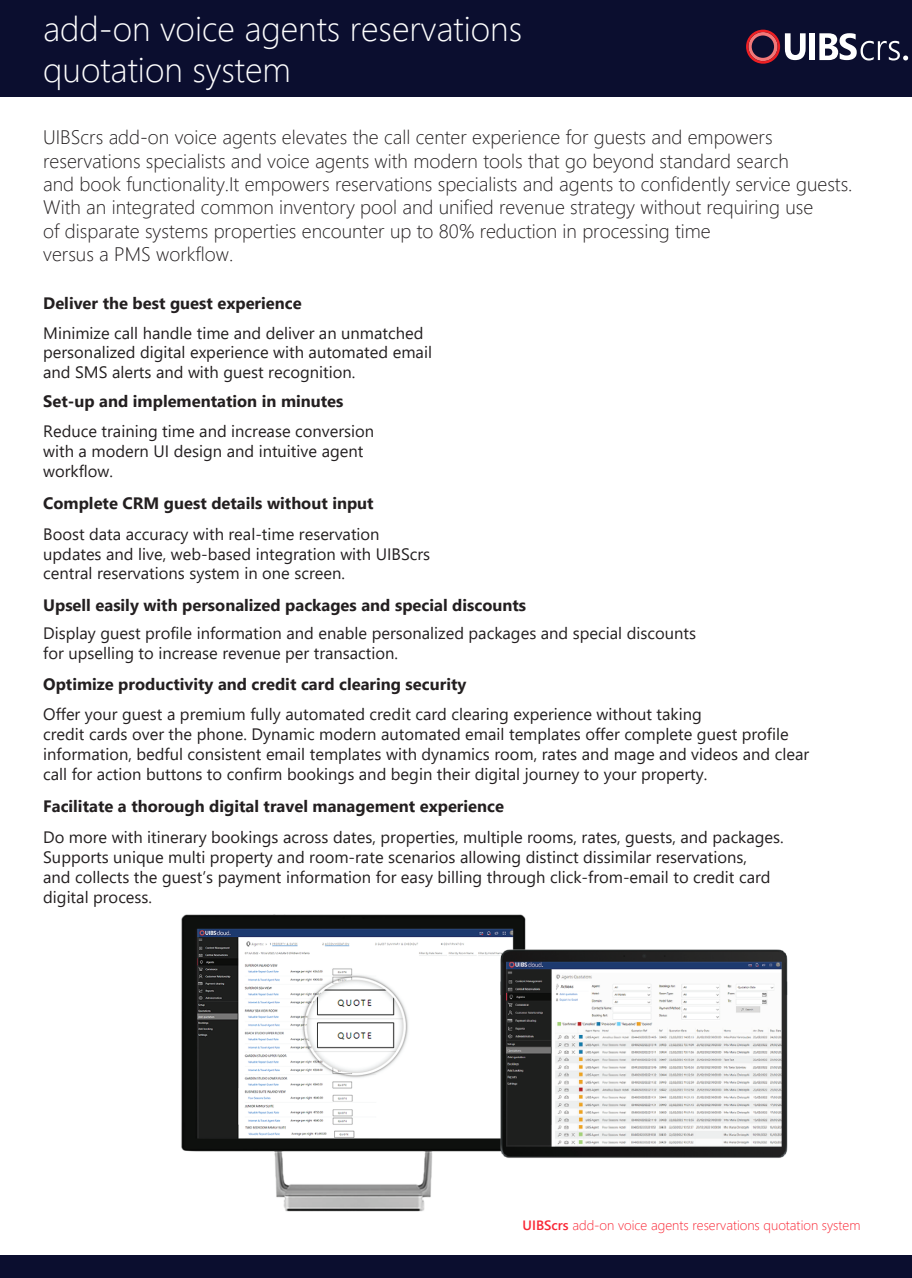
<style>
.page{position:relative;width:912px;height:1278px;background:#fff}
.page>*{position:absolute;margin:0;border:0;box-sizing:border-box;transform-origin:0 0}
.t1{font:300 34.5px/41.4px "Segoe UI";color:#fff}
.t2{font:300 19.5px/23.4px "Segoe UI";color:#231f20}
.t3{font:16.5px/19.8px "Segoe UI";color:#231f20}
.t4{font:700 16.5px "Segoe UI";color:#231f20}
.t5{font:300 13.5px "Segoe UI";color:#f92634}
.s1{font-weight:600}
</style>
<div class="page">
<div style="left:0;top:1254px;width:911px;height:23px;background:#0b0e2f"></div>
<div style="left:0;top:0;width:911px;height:96px;background:#0b0e2f"></div>
<svg style="left:746px;top:30px;width:59px;height:34px"></svg>
<div style="left:809px;top:33px;width:5px;height:27px;background:#fff"></div>
<svg style="left:819px;top:33px;width:88px;height:27px"></svg>
<img style="left:20px;top:914px;width:659px;height:341px">
<img style="left:480px;top:948px;width:308px;height:209px">
<h1 class="t1" style="left:43px;top:4px;width:480px">add-on voice agents reservations quotation system</h1>
<p class="t2" style="left:43px;top:124px;width:810px">UIBScrs add-on voice agents elevates the call center experience for guests and empowers reservations specialists and voice agents with modern tools that go beyond standard search<br>and book functionality.It empowers reservations specialists and agents to confidently service guests.<br>With an integrated common inventory pool and unified revenue strategy without requiring use<br>of disparate systems properties encounter up to 80% reduction in processing time<br>versus a PMS workflow.</p>
<p class="t4" style="left:43px;top:287px;width:260px">Deliver the best guest experience</p>
<p class="t3" style="left:43px;top:321px;width:390px">Minimize call handle time and deliver an unmatched personalized digital experience with automated email and SMS alerts and with guest recognition.</p>
<p class="t4" style="left:43px;top:385px;width:301px">Set-up and implementation in minutes</p>
<p class="t3" style="left:43px;top:420px;width:332px">Reduce training time and increase conversion with a modern UI design and intuitive agent workflow.</p>
<p class="t4" style="left:43px;top:487px;width:332px">Complete CRM guest details without input</p>
<p class="t3" style="left:43px;top:522px;width:388px">Boost data accuracy with real-time reservation updates and live, web-based integration with UIBScrs central reservations system in one screen.</p>
<p class="t4" style="left:43px;top:589px;width:484px">Upsell easily with personalized packages and special discounts</p>
<p class="t3" style="left:43px;top:621px;width:654px">Display guest profile information and enable personalized packages and special discounts for upselling to increase revenue per transaction.</p>
<p class="t4" style="left:43px;top:668px;width:424px">Optimize productivity and credit card clearing security</p>
<p class="t3" style="left:43px;top:703px;width:767px">Offer your guest a premium fully automated credit card clearing experience without taking<br>credit cards over the phone. Dynamic modern automated email templates offer complete guest profile information, bedful consistent email templates with dynamics room, rates and mage and videos and clear call for action buttons to confirm bookings and begin their digital journey to your property.</p>
<p class="t4" style="left:43px;top:790px;width:462px">Facilitate a thorough digital travel management experience</p>
<p class="t3" style="left:43px;top:826px;width:741px">Do more with itinerary bookings across dates, properties, multiple rooms, rates, guests, and packages.<br>Supports unique multi property and room-rate scenarios allowing distinct dissimilar reservations,<br>and collects the guest’s payment information for easy billing through click-from-email to credit card digital process.</p>
<p class="t5" style="left:522px;top:1211px;width:339px"><span class="s1">UIBScrs</span> add-on voice agents reservations quotation system</p>
</div>
